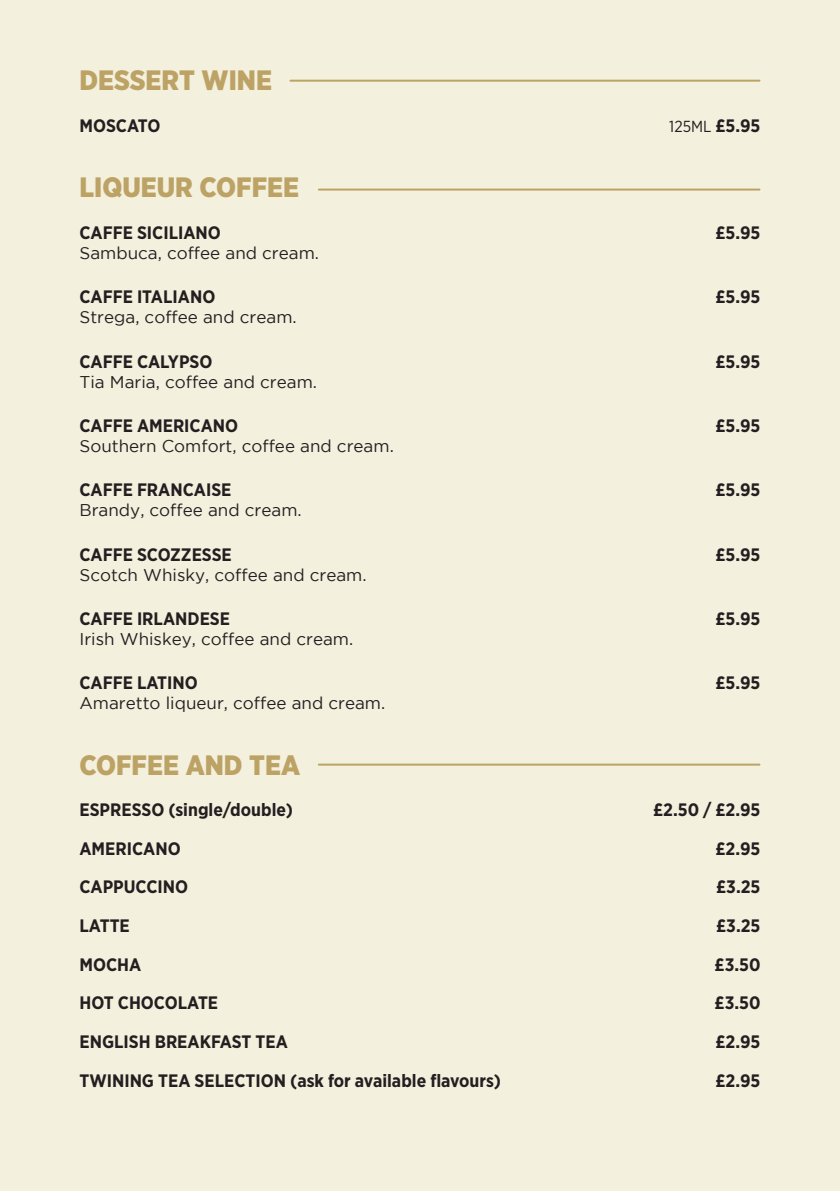
<style>
.page{position:relative;width:840px;height:1191px;background:#fff}
.page>*{position:absolute;margin:0;border:0;box-sizing:border-box;transform-origin:0 0}
.Food_headers{font:900 28px "Gotham Narrow";color:#bca365}
.food_name{font:700 18px "Gotham Narrow";color:#231f20}
.Food_description{font:17px "Gotham";color:#231f20}
.food_name-2{font:16px "Gotham Narrow";color:#231f20}
.s1{font-weight:700;font-size:18px}
</style>
<div class="page">
<div style="left:0;top:0;width:839px;height:1191px;background:#f4f0de"></div>
<hr style="left:290px;top:80px;width:469px;height:2px;background:#bca365">
<hr style="left:318px;top:763px;width:441px;height:2px;background:#bca365">
<hr style="left:318px;top:189px;width:441px;height:2px;background:#bca365">
<p class="Food_headers" style="left:79px;top:62px;width:194px">DESSERT WINE</p>
<p class="food_name" style="left:79px;top:114px;width:82px">MOSCATO</p>
<p class="food_name-2" style="left:669px;top:116px;width:93px">125ML <span class="s1">£5.95</span></p>
<p class="Food_headers" style="left:79px;top:169px;width:221px">LIQUEUR COFFEE</p>
<p class="food_name" style="left:79px;top:221px;width:143px">CAFFE SICILIANO</p>
<p class="food_name" style="left:715px;top:221px;width:46px">£5.95</p>
<p class="Food_description" style="left:79px;top:244px;width:241px">Sambuca, coffee and cream.</p>
<p class="food_name" style="left:79px;top:285px;width:137px">CAFFE ITALIANO</p>
<p class="food_name" style="left:715px;top:285px;width:46px">£5.95</p>
<p class="Food_description" style="left:79px;top:308px;width:219px">Strega, coffee and cream.</p>
<p class="food_name" style="left:79px;top:350px;width:134px">CAFFE CALYPSO</p>
<p class="food_name" style="left:715px;top:350px;width:46px">£5.95</p>
<p class="Food_description" style="left:79px;top:372px;width:239px">Tia Maria, coffee and cream.</p>
<p class="food_name" style="left:79px;top:414px;width:160px">CAFFE AMERICANO</p>
<p class="food_name" style="left:715px;top:414px;width:46px">£5.95</p>
<p class="Food_description" style="left:79px;top:436px;width:316px">Southern Comfort, coffee and cream.</p>
<p class="food_name" style="left:79px;top:478px;width:153px">CAFFE FRANCAISE</p>
<p class="food_name" style="left:715px;top:478px;width:46px">£5.95</p>
<p class="Food_description" style="left:79px;top:501px;width:224px">Brandy, coffee and cream.</p>
<p class="food_name" style="left:79px;top:542px;width:154px">CAFFE SCOZZESSE</p>
<p class="food_name" style="left:715px;top:542px;width:46px">£5.95</p>
<p class="Food_description" style="left:79px;top:565px;width:288px">Scotch Whisky, coffee and cream.</p>
<p class="food_name" style="left:79px;top:607px;width:152px">CAFFE IRLANDESE</p>
<p class="food_name" style="left:715px;top:607px;width:46px">£5.95</p>
<p class="Food_description" style="left:79px;top:629px;width:275px">Irish Whiskey, coffee and cream.</p>
<p class="food_name" style="left:79px;top:671px;width:120px">CAFFE LATINO</p>
<p class="food_name" style="left:715px;top:671px;width:46px">£5.95</p>
<p class="Food_description" style="left:79px;top:694px;width:307px">Amaretto liqueur, coffee and cream.</p>
<p class="Food_headers" style="left:79px;top:746px;width:222px">COFFEE AND TEA</p>
<p class="food_name" style="left:79px;top:798px;width:215px">ESPRESSO (single/double)</p>
<p class="food_name" style="left:652px;top:798px;width:109px">£2.50 / £2.95</p>
<p class="food_name" style="left:79px;top:837px;width:103px">AMERICANO</p>
<p class="food_name" style="left:715px;top:837px;width:46px">£2.95</p>
<p class="food_name" style="left:79px;top:875px;width:110px">CAPPUCCINO</p>
<p class="food_name" style="left:715px;top:875px;width:46px">£3.25</p>
<p class="food_name" style="left:79px;top:914px;width:52px">LATTE</p>
<p class="food_name" style="left:715px;top:914px;width:46px">£3.25</p>
<p class="food_name" style="left:79px;top:952px;width:63px">MOCHA</p>
<p class="food_name" style="left:714px;top:952px;width:47px">£3.50</p>
<p class="food_name" style="left:79px;top:991px;width:140px">HOT CHOCOLATE</p>
<p class="food_name" style="left:714px;top:991px;width:47px">£3.50</p>
<p class="food_name" style="left:79px;top:1030px;width:210px">ENGLISH BREAKFAST TEA</p>
<p class="food_name" style="left:715px;top:1030px;width:46px">£2.95</p>
<p class="food_name" style="left:79px;top:1068px;width:422px">TWINING TEA SELECTION (ask for available flavours)</p>
<p class="food_name" style="left:715px;top:1068px;width:46px">£2.95</p>
</div>
